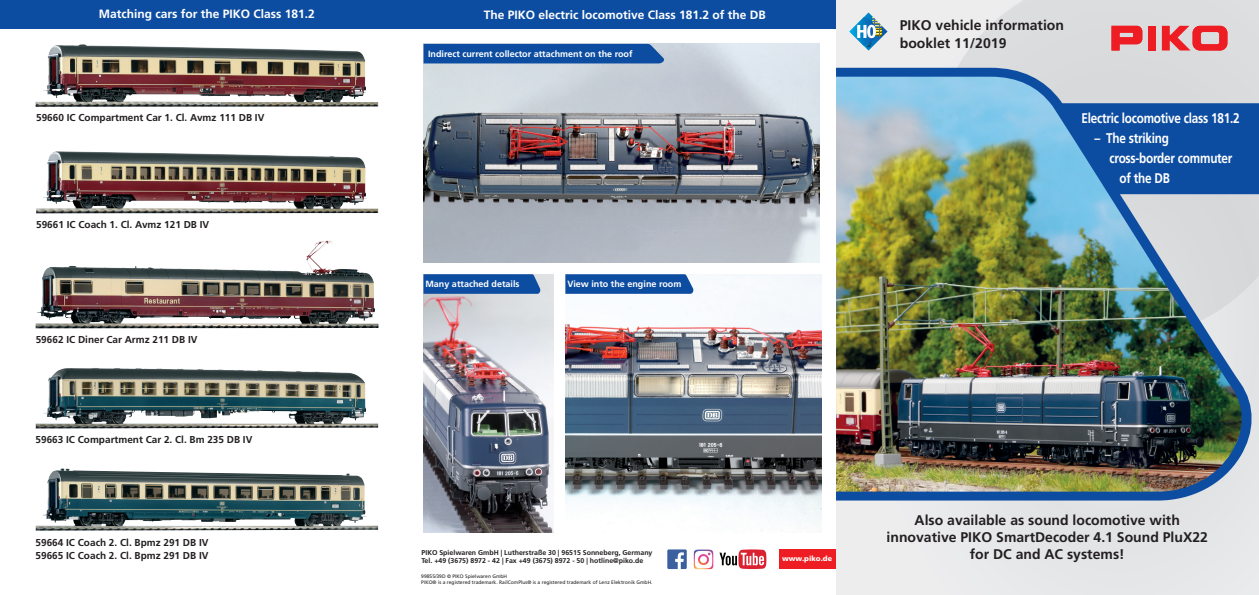
<style>
.page{position:relative;width:1259px;height:595px;background:#fff}
.page>*{position:absolute;margin:0;border:0;box-sizing:border-box;transform-origin:0 0}
.t1{font:700 14px/16.8px "Frutiger LT Std";color:#231f20}
.t2{font:700 14px "Frutiger LT Std";letter-spacing:-.02em;color:#fff;scale:.84 1}
.t3{font:700 12px "Frutiger LT Std";color:#fff}
.t4{font:700 10px/13.4px "Frutiger LT Std";color:#231f20}
.t5{font:700 9px "Frutiger LT Std";color:#fff}
.t6{font:900 7.2px "Frutiger LT Std";color:#fff}
.t7{font:700 7px/8.4px "Frutiger LT Std";color:#231f20}
.t8{font:5px/6px "Frutiger LT Std";color:#231f20}
.t9{font:900 condensed 3.2px "Frutiger LT Std";color:#231f20}
</style>
<div class="page">
<div style="left:0;top:0;width:835px;height:29px;background:#0d4da1"></div>
<div style="left:836px;top:0;width:423px;height:594px;background:#e7e8e9"></div>
<svg style="left:933px;top:0;width:326px;height:340px;background:#e2e2e4"></svg>
<img style="left:836px;top:68px;width:419px;height:432px">
<div style="left:779px;top:549px;width:57px;height:20px;background:#ee1d23"></div>
<img style="left:694px;top:549px;width:19px;height:20px">
<img style="left:667px;top:549px;width:20px;height:19px">
<svg style="left:719px;top:549px;width:47px;height:19px"></svg>
<svg style="left:849px;top:12px;width:38px;height:39px"></svg>
<img style="left:36px;top:44px;width:342px;height:63px">
<img style="left:36px;top:151px;width:342px;height:62px">
<img style="left:37px;top:241px;width:287px;height:79px">
<img style="left:36px;top:367px;width:342px;height:61px">
<img style="left:36px;top:468px;width:342px;height:62px">
<img style="left:423px;top:44px;width:397px;height:219px">
<div style="left:423px;top:44px;width:242px;height:19px;background:#0d4da1"></div>
<img style="left:423px;top:274px;width:131px;height:258px">
<img style="left:565px;top:274px;width:256px;height:258px">
<svg style="left:423px;top:274px;width:118px;height:19px;background:#1653a3"></svg>
<svg style="left:565px;top:274px;width:129px;height:19px;background:#1754a4"></svg>
<svg style="left:1055px;top:0;width:204px;height:194px;background:#8196bc"></svg>
<p class="t3" style="left:99px;top:7px;width:218px">Matching cars for the PIKO Class 181.2</p>
<p class="t3" style="left:484px;top:7px;width:284px">The PIKO electric locomotive Class 181.2 of the DB</p>
<p class="t4" style="left:36px;top:111px;width:230px">59660 IC Compartment Car 1. Cl. Avmz 111 DB IV</p>
<p class="t4" style="left:36px;top:218px;width:175px">59661 IC Coach 1. Cl. Avmz 121 DB IV</p>
<p class="t4" style="left:36px;top:332px;width:163px">59662 IC Diner Car Armz 211 DB IV</p>
<p class="t5" style="left:428px;top:49px;width:206px">Indirect current collector attachment on the roof</p>
<p class="t5" style="left:425px;top:279px;width:96px">Many attached details</p>
<p class="t5" style="left:567px;top:279px;width:115px">View into the engine room</p>
<p class="t9" style="left:866px;top:46px;width:7px;rotate:-45deg">1:87</p>
<h1 class="t1" style="left:900px;top:16px;width:166px;line-height:18px">PIKO vehicle information booklet 11/2019</h1>
<h1 class="t2" style="left:1081px;top:110px;width:190px">Electric locomotive class 181.2</h1>
<h1 class="t2" style="left:1094px;top:130px;width:90px">– The striking</h1>
<h1 class="t2" style="left:1109px;top:150px;width:148px">cross-border commuter</h1>
<h1 class="t2" style="left:1119px;top:170px;width:61px">of the DB</h1>
<p class="t4" style="left:36px;top:432px;width:218px">59663 IC Compartment Car 2. Cl. Bm 235 DB IV</p>
<p class="t4" style="left:36px;top:535px;width:174px">59664 IC Coach 2. Cl. Bpmz 291 DB IV<br>59665 IC Coach 2. Cl. Bpmz 291 DB IV</p>
<p class="t7" style="left:421px;top:547px;width:232px">PIKO Spielwaren GmbH | Lutherstraße 30 | 96515 Sonneberg, Germany<br>Tel. +49 (3675) 8972 - 42 | Fax +49 (3675) 8972 - 50 | hotline@piko.de</p>
<p class="t8" style="left:421px;top:572px;width:233px">99855/39D © PIKO Spielwaren GmbH<br>PIKO® is a registered trademark. RailComPlus® is a registered trademark of Lenz Elektronik GmbH.</p>
<p class="t6" style="left:782px;top:554px;width:52px">www.piko.de</p>
<h1 class="t1" style="left:886px;top:511px;width:323px;text-align:center">Also available as sound locomotive with innovative PIKO SmartDecoder 4.1 Sound PluX22 for DC and AC systems!</h1>
</div>
